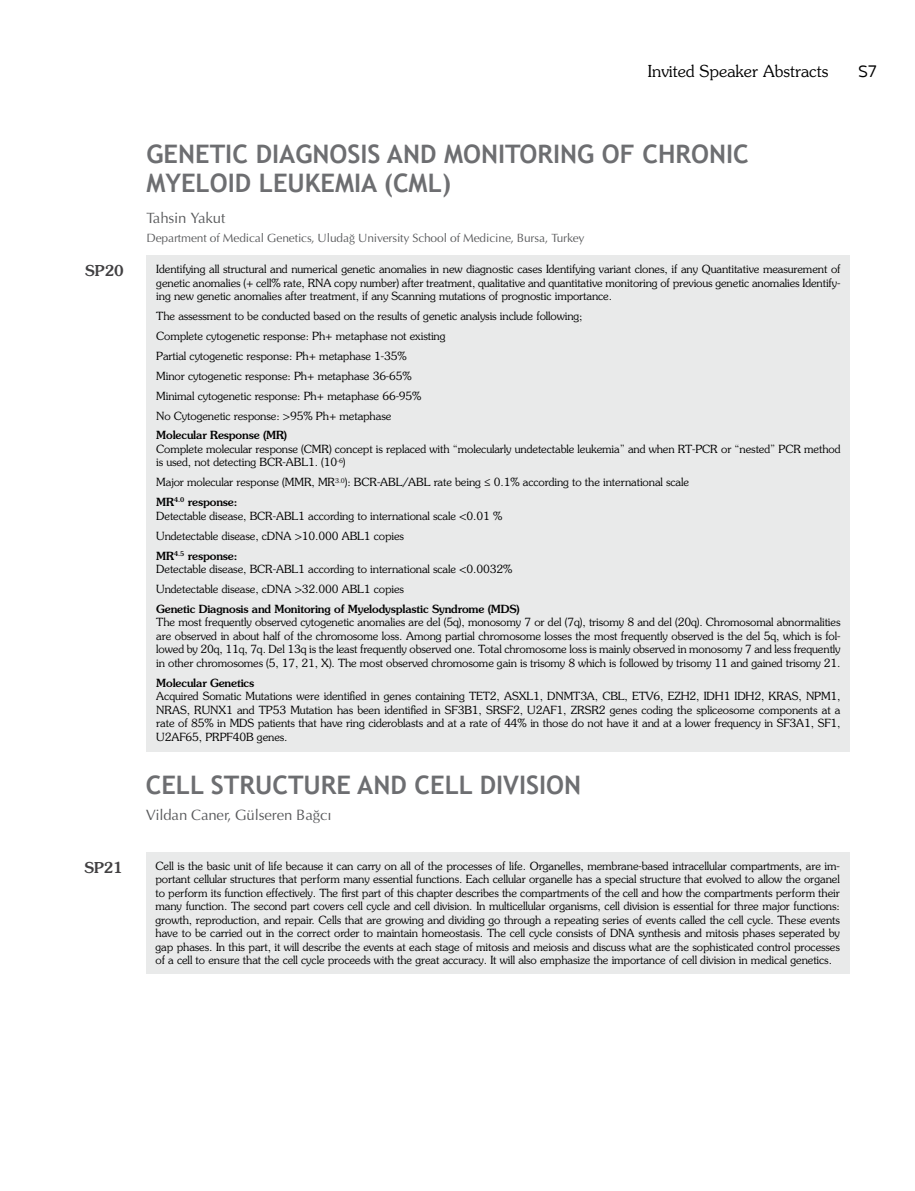
<style>
.page{position:relative;width:915px;height:1191px;background:#fff}
.page>*{position:absolute;margin:0;border:0;box-sizing:border-box;transform-origin:0 0}
.t1{font:700 25.5px/28.5px "Trebuchet MS";color:#6d6e71}
.t2{font:300 16.5px "Souvenir Std";color:#000}
.t3{font:16.5px "Centrale Sans";color:#000}
.t4{font:15px "Optima Normal Tr";letter-spacing:-.01em;color:#58595b}
.t5{font:500 15px "Souvenir Std";color:#414042}
.t6{font:12px "Optima Normal Tr";letter-spacing:-.01em;color:#58595b}
.t7{font:300 11.25px/13.5px "Souvenir Std";letter-spacing:-.01em;color:#000}
.t8{font:500 11.25px "Souvenir Std";letter-spacing:-.01em;color:#000}
.s1{font-weight:500}
</style>
<div class="page">
<div style="left:146px;top:255px;width:704px;height:496px;background:#e9eaea"></div>
<div style="left:146px;top:851px;width:703px;height:122px;background:#e9eaea"></div>
<h2 class="t2" style="left:647px;top:61px;width:182px">Invited Speaker Abstracts</h2>
<h2 class="t3" style="left:857px;top:62px;width:20px">S7</h2>
<h1 class="t1" style="left:146px;top:140px;width:603px">GENETIC DIAGNOSIS AND MONITORING OF CHRONIC<br>MYELOID LEUKEMIA (CML)</h1>
<h3 class="t4" style="left:146px;top:209px;width:80px">Tahsin Yakut</h3>
<p class="t6" style="left:146px;top:231px;width:439px">Department of Medical Genetics, Uludağ University School of Medicine, Bursa, Turkey</p>
<h3 class="t5" style="left:85px;top:262px;width:40px">SP20</h3>
<p class="t7" style="left:156px;top:262px;width:685px;text-align:justify">Identifying all structural and numerical genetic anomalies in new diagnostic cases Identifying variant clones, if any Quantitative measurement of genetic anomalies (+ cell% rate, RNA copy number) after treatment, qualitative and quantitative monitoring of previous genetic anomalies Identify&shy;ing new genetic anomalies after treatment, if any Scanning mutations of prognostic importance.</p>
<p class="t7" style="left:156px;top:306px;width:428px;line-height:20px">The assessment to be conducted based on the results of genetic analysis include following; Complete cytogenetic response: Ph+ metaphase not existing<br>Partial cytogenetic response: Ph+ metaphase 1-35%<br>Minor cytogenetic response: Ph+ metaphase 36-65%<br>Minimal cytogenetic response: Ph+ metaphase 66-95%<br>No Cytogenetic response: &gt;95% Ph+ metaphase</p>
<p class="t8" style="left:156px;top:428px;width:132px">Molecular Response (MR)</p>
<p class="t7" style="left:156px;top:442px;width:685px">Complete molecular response (CMR) concept is replaced with “molecularly undetectable leukemia” and when RT-PCR or “nested” PCR method is used, not detecting BCR-ABL1. (10<sup>-6</sup>)</p>
<p class="t7" style="left:156px;top:472px;width:534px;line-height:20px">Major molecular response (MMR, MR<sup>3.0</sup>): BCR-ABL/ABL rate being ≤ 0.1% according to the international scale<br><span class="s1">MR</span><sup>4.0</sup> <span class="s1">response:</span></p>
<p class="t7" style="left:156px;top:506px;width:347px;line-height:20px">Detectable disease, BCR-ABL1 according to international scale &lt;0.01 %<br>Undetectable disease, cDNA &gt;10.000 ABL1 copies<br><span class="s1">MR</span><sup>4.5</sup> <span class="s1">response:</span></p>
<p class="t7" style="left:156px;top:559px;width:357px;line-height:20px">Detectable disease, BCR-ABL1 according to international scale &lt;0.0032%<br>Undetectable disease, cDNA &gt;32.000 ABL1 copies</p>
<p class="t8" style="left:156px;top:602px;width:365px">Genetic Diagnosis and Monitoring of Myelodysplastic Syndrome (MDS)</p>
<p class="t7" style="left:156px;top:615px;width:685px;text-align:justify">The most frequently observed cytogenetic anomalies are del (5q), monosomy 7 or del (7q), trisomy 8 and del (20q). Chromosomal abnormalities are observed in about half of the chromosome loss. Among partial chromosome losses the most frequently observed is the del 5q, which is fol&shy;lowed by 20q, 11q, 7q. Del 13q is the least frequently observed one. Total chromosome loss is mainly observed in monosomy 7 and less frequently in other chromosomes (5, 17, 21, X). The most observed chromosome gain is trisomy 8 which is followed by trisomy 11 and gained trisomy 21.</p>
<p class="t8" style="left:156px;top:676px;width:99px">Molecular Genetics</p>
<p class="t7" style="left:156px;top:689px;width:685px;text-align:justify">Acquired Somatic Mutations were identified in genes containing TET2, ASXL1, DNMT3A, CBL, ETV6, EZH2, IDH1 IDH2, KRAS, NPM1, NRAS, RUNX1 and TP53 Mutation has been identified in SF3B1, SRSF2, U2AF1, ZRSR2 genes coding the spliceosome components at a rate of 85% in MDS patients that have ring cideroblasts and at a rate of 44% in those do not have it and at a lower frequency in SF3A1, SF1, U2AF65, PRPF40B genes.</p>
<h1 class="t1" style="left:146px;top:770px;width:437px">CELL STRUCTURE AND CELL DIVISION</h1>
<h3 class="t4" style="left:146px;top:806px;width:187px">Vildan Caner, Gülseren Bağcı</h3>
<h3 class="t5" style="left:85px;top:858px;width:40px">SP21</h3>
<p class="t7" style="left:155px;top:859px;width:685px;text-align:justify">Cell is the basic unit of life because it can carry on all of the processes of life. Organelles, membrane-based intracellular compartments, are im&shy;portant cellular structures that perform many essential functions. Each cellular organelle has a special structure that evolved to allow the organel to perform its function effectively. The first part of this chapter describes the compartments of the cell and how the compartments perform their many function. The second part covers cell cycle and cell division. In multicellular organisms, cell division is essential for three major functions: growth, reproduction, and repair. Cells that are growing and dividing go through a repeating series of events called the cell cycle. These events have to be carried out in the correct order to maintain homeostasis. The cell cycle consists of DNA synthesis and mitosis phases seperated by gap phases. In this part, it will describe the events at each stage of mitosis and meiosis and discuss what are the sophisticated control processes of a cell to ensure that the cell cycle proceeds with the great accuracy. It will also emphasize the importance of cell division in medical genetics.</p>
</div>
